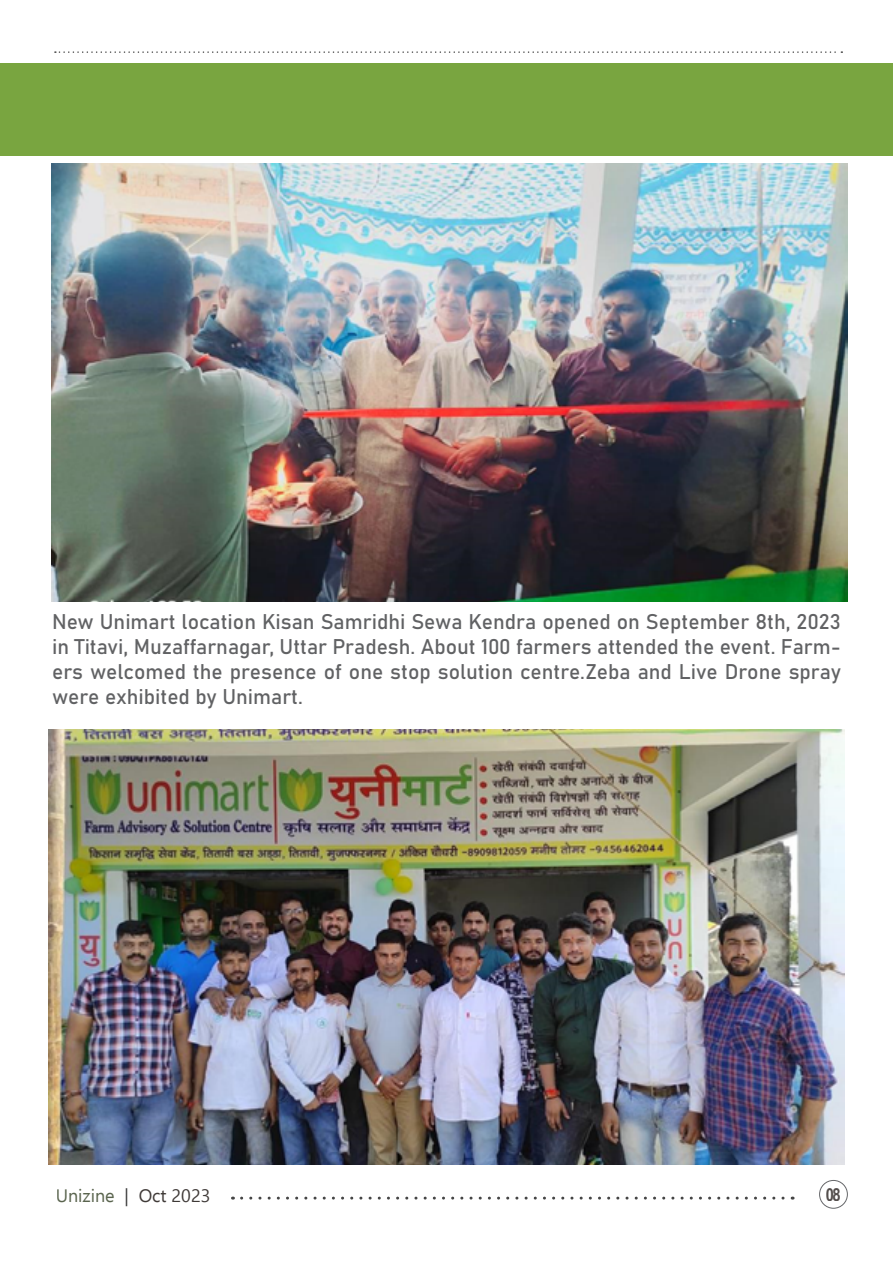
<style>
.page{position:relative;width:893px;height:1263px;background:#fff}
.page>*{position:absolute;margin:0;border:0;box-sizing:border-box;transform-origin:0 0}
.t1{font:21px/25.2px "Bahnschrift";color:#616264;text-align:justify}
.t2{font:18px "Ebrima";color:#313e22}
.t3{font:700 18px "Arial Narrow";color:#28211f}
.s1{color:#000}
.s2{color:#100906}
</style>
<div class="page">
<svg style="left:55px;top:51px;width:787px;height:2px"></svg>
<svg style="left:232px;top:1196px;width:551px;height:3px"></svg>
<div style="left:819px;top:1180px;width:29px;height:28px;border:1px solid #656669;border-radius:50%"></div>
<div style="left:0;top:63px;width:893px;height:92px;background:#79a540"></div>
<img style="left:51px;top:164px;width:797px;height:437px">
<img style="left:49px;top:729px;width:795px;height:435px">
<p class="t1" style="left:52px;top:607px;width:790px">New Unimart location Kisan Samridhi Sewa Kendra opened on September 8th, 2023 in Titavi, Muzaffarnagar, Uttar Pradesh. About 100 farmers attended the event. Farm&shy;ers welcomed the presence of one stop solution centre.Zeba and Live Drone spray were exhibited by Unimart.</p>
<p class="t2" style="left:56px;top:1182px;width:156px">Unizine <span class="s1">|</span> <span class="s2">Oct 2023</span></p>
<p class="t3" style="left:825px;top:1180px;width:17px">08</p>
</div>
